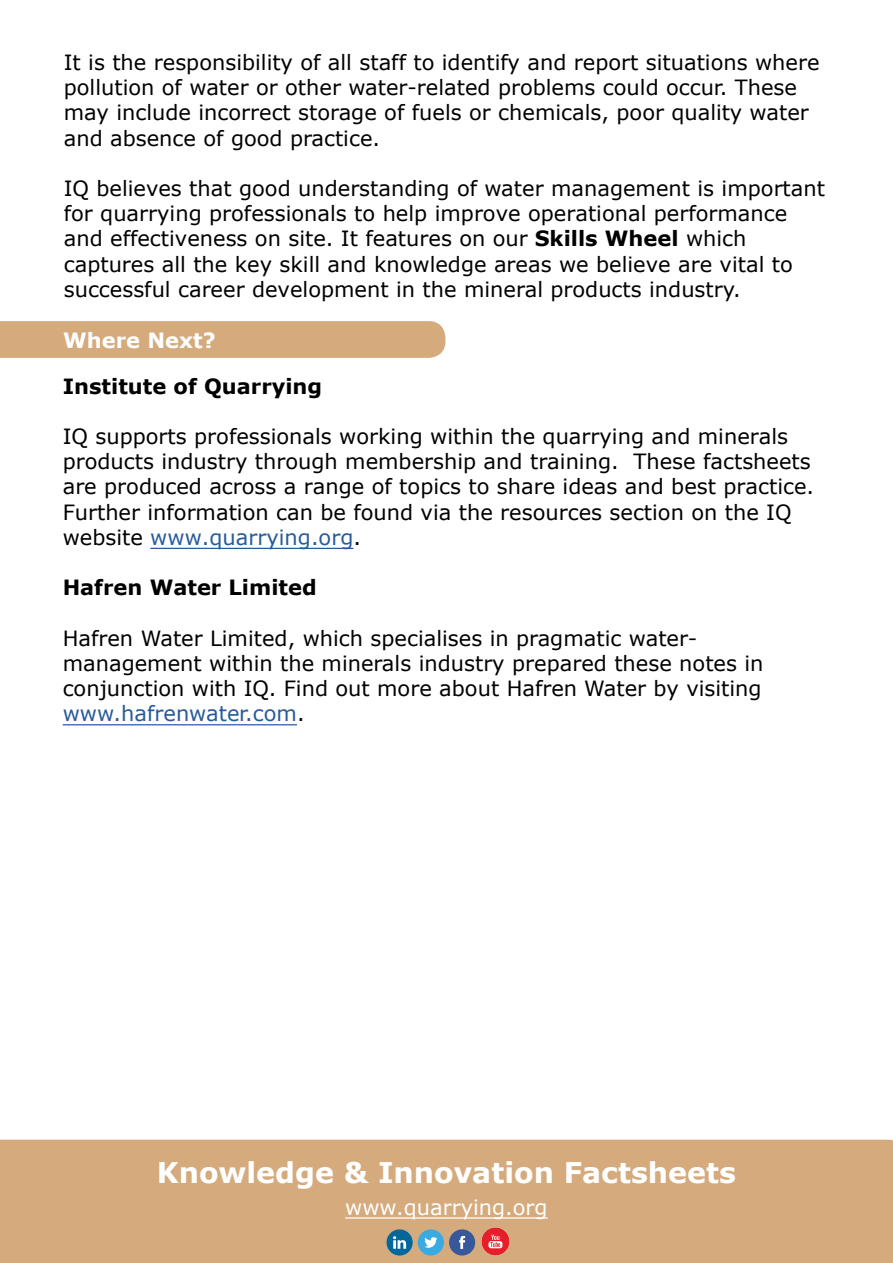
<style>
.page{position:relative;width:893px;height:1263px;background:#fff}
.page>*{position:absolute;margin:0;border:0;box-sizing:border-box;transform-origin:0 0}
.t1{font:700 28.5px "Verdana";color:#fff}
.t2{font:21px/25.2px "Verdana";color:#000}
.t3{font:700 21px "Verdana";color:#000}
.t4{font:21px "Verdana";color:#fff}
.t5{font:700 21px "Verdana";color:#fff}
.s1{font-weight:700}
.s2{color:#275b9b}
</style>
<div class="page">
<div style="left:0;top:1140px;width:893px;height:123px;background:#d5ab7d"></div>
<svg style="left:386px;top:1229px;width:89px;height:26px"></svg>
<div style="left:0;top:321px;width:445px;height:37px;background:#d5ab7d"></div>
<hr style="left:345px;top:1217px;width:203px;height:1px;background:#fff">
<hr style="left:63px;top:724px;width:234px;height:1px;background:#275b9b">
<hr style="left:150px;top:548px;width:203px;height:1px;background:#275b9b">
<img style="left:481px;top:1227px;width:29px;height:29px">
<p class="t2" style="left:64px;top:50px;width:757px">It is the responsibility of all staff to identify and report situations where pollution of water or other water-related problems could occur. These may include incorrect storage of fuels or chemicals, poor quality water and absence of good practice.</p>
<p class="t2" style="left:64px;top:176px;width:763px">IQ believes that good understanding of water management is important for quarrying professionals to help improve operational performance and effectiveness on site. It features on our <span class="s1">Skills Wheel</span> which captures all the key skill and knowledge areas we believe are vital to successful career development in the mineral products industry.</p>
<p class="t5" style="left:63px;top:326px;width:154px">Where Next?</p>
<p class="t3" style="left:63px;top:372px;width:261px">Institute of Quarrying</p>
<p class="t2" style="left:63px;top:424px;width:753px">IQ supports professionals working within the quarrying and minerals products industry through membership and training. These factsheets are produced across a range of topics to share ideas and best practice.<br>Further information can be found via the resources section on the IQ website <span class="s2">www.quarrying.org</span>.</p>
<p class="t3" style="left:63px;top:574px;width:255px">Hafren Water Limited</p>
<p class="t2" style="left:63px;top:626px;width:702px">Hafren Water Limited, which specialises in pragmatic water&shy;management within the minerals industry prepared these notes in conjunction with IQ. Find out more about Hafren Water by visiting <span class="s2">www.hafrenwater.com</span>.</p>
<h1 class="t1" style="left:157px;top:1154px;width:581px">Knowledge &amp; Innovation Factsheets</h1>
<p class="t4" style="left:345px;top:1193px;width:204px">www.quarrying.org</p>
</div>
